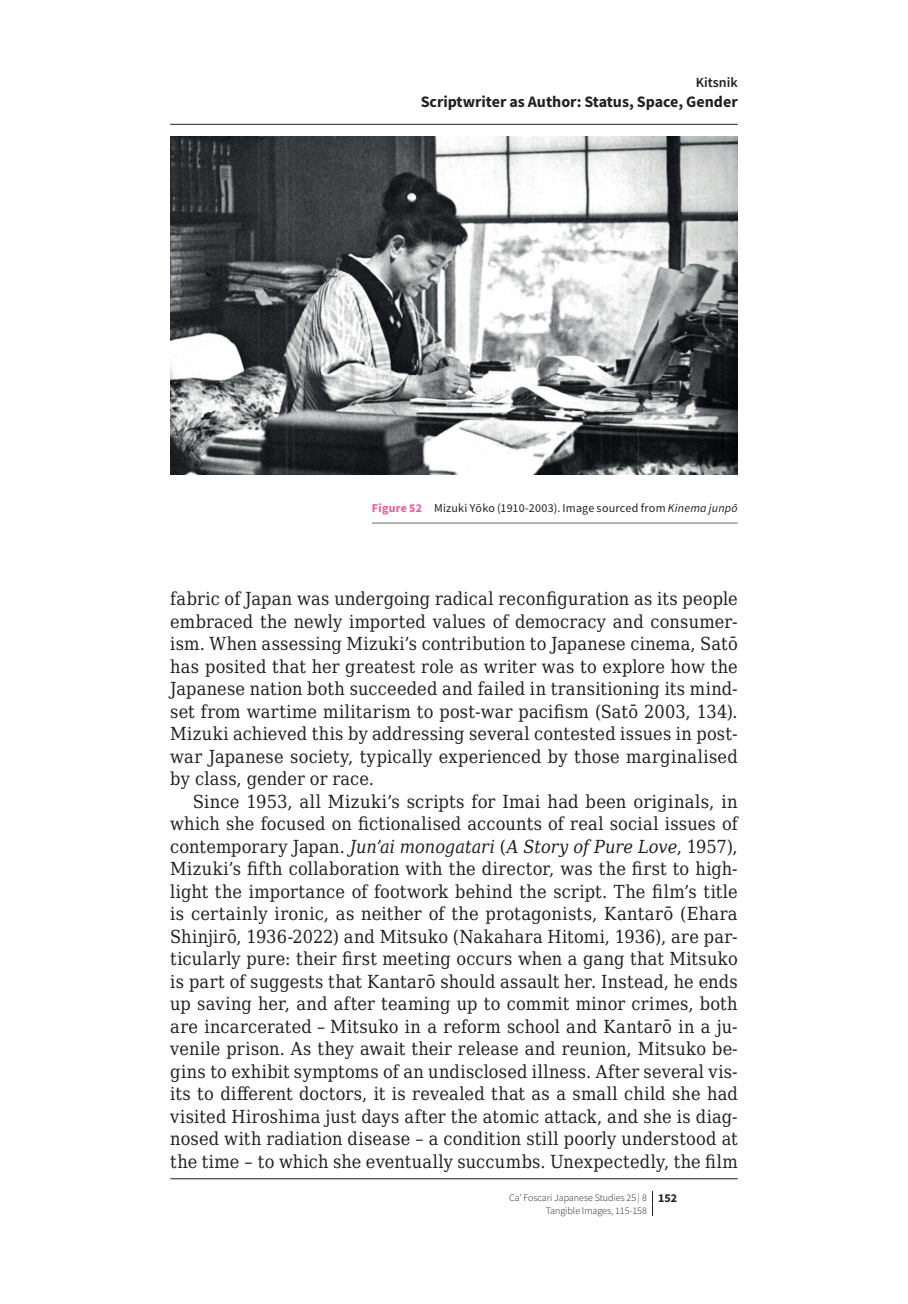
<style>
.page{position:relative;width:908px;height:1304px;background:#fff}
.page>*{position:absolute;margin:0;border:0;box-sizing:border-box;transform-origin:0 0}
.t1{font:18px/22.4px "DejaVu Serif Condensed";letter-spacing:.01em;color:#231f20}
.t2{font:700 16px "Source Sans Pro";color:#231f20}
.t3{font:600 14px "Source Sans Pro";color:#231f20}
.t4{font:12px "Source Sans Pro";letter-spacing:.015em;color:#231f20}
.t5{font:300 10px/12.4px "Source Sans Pro";color:#231f20}
.s1{font-weight:700;color:#ef59a1}
.s2{font-style:italic}
.s3{font-weight:700;font-size:12px}
</style>
<div class="page">
<svg style="left:652px;top:1191px;width:1px;height:25px"></svg>
<img style="left:170px;top:136px;width:567px;height:338px">
<hr style="left:372px;top:523px;width:365px;height:1px;background:#6c6d70">
<hr style="left:170px;top:124px;width:567px;height:1px;background:#231f20">
<hr style="left:170px;top:1178px;width:567px;height:1px;background:#231f20">
<p class="t3" style="left:695px;top:74px;width:43px">Kitsnik</p>
<p class="t2" style="left:420px;top:91px;width:318px">Scriptwriter as Author: Status, Space, Gender</p>
<p class="t4" style="left:372px;top:500px;width:367px"><span class="s1">Figure 52</span> Mizuki Yōko (1910‑2003). Image sourced from <span class="s2">Kinema junpō</span></p>
<p class="t1" style="left:170px;top:587px;width:568px">fabric of Japan was undergoing radical reconfiguration as its people embraced the newly imported values of democracy and consumer&shy;ism. When assessing Mizuki’s contribution to Japanese cinema, Satō has posited that her greatest role as writer was to explore how the Japanese nation both succeeded and failed in transitioning its mind&shy;set from wartime militarism to post-war pacifism (Satō 2003, 134).<br>Mizuki achieved this by addressing several contested issues in post&shy;war Japanese society, typically experienced by those marginalised by class, gender or race.</p>
<p class="t1" style="left:170px;top:790px;width:568px;text-align:justify;text-indent:23px">Since 1953, all Mizuki’s scripts for Imai had been originals, in which she focused on fictionalised accounts of real social issues of contemporary Japan. <span class="s2">Jun’ai monogatari</span> (<span class="s2">A Story of Pure Love</span>, 1957), Mizuki’s fifth collaboration with the director, was the first to high&shy;light the importance of footwork behind the script. The film’s title is certainly ironic, as neither of the protagonists, Kantarō (Ehara Shinjirō, 1936‑2022) and Mitsuko (Nakahara Hitomi, 1936), are par&shy;ticularly pure: their first meeting occurs when a gang that Mitsuko is part of suggests that Kantarō should assault her. Instead, he ends up saving her, and after teaming up to commit minor crimes, both are incarcerated – Mitsuko in a reform school and Kantarō in a ju&shy;venile prison. As they await their release and reunion, Mitsuko be&shy;gins to exhibit symptoms of an undisclosed illness. After several vis&shy;its to different doctors, it is revealed that as a small child she had visited Hiroshima just days after the atomic attack, and she is diag&shy;nosed with radiation disease – a condition still poorly understood at the time – to which she eventually succumbs. Unexpectedly, the film</p>
<p class="t5" style="left:545px;top:1191px;width:133px;text-indent:-37px">Ca’ Foscari Japanese Studies 25 | 8 <span class="s3">152<br></span>Tangible Images, 115-158</p>
</div>
